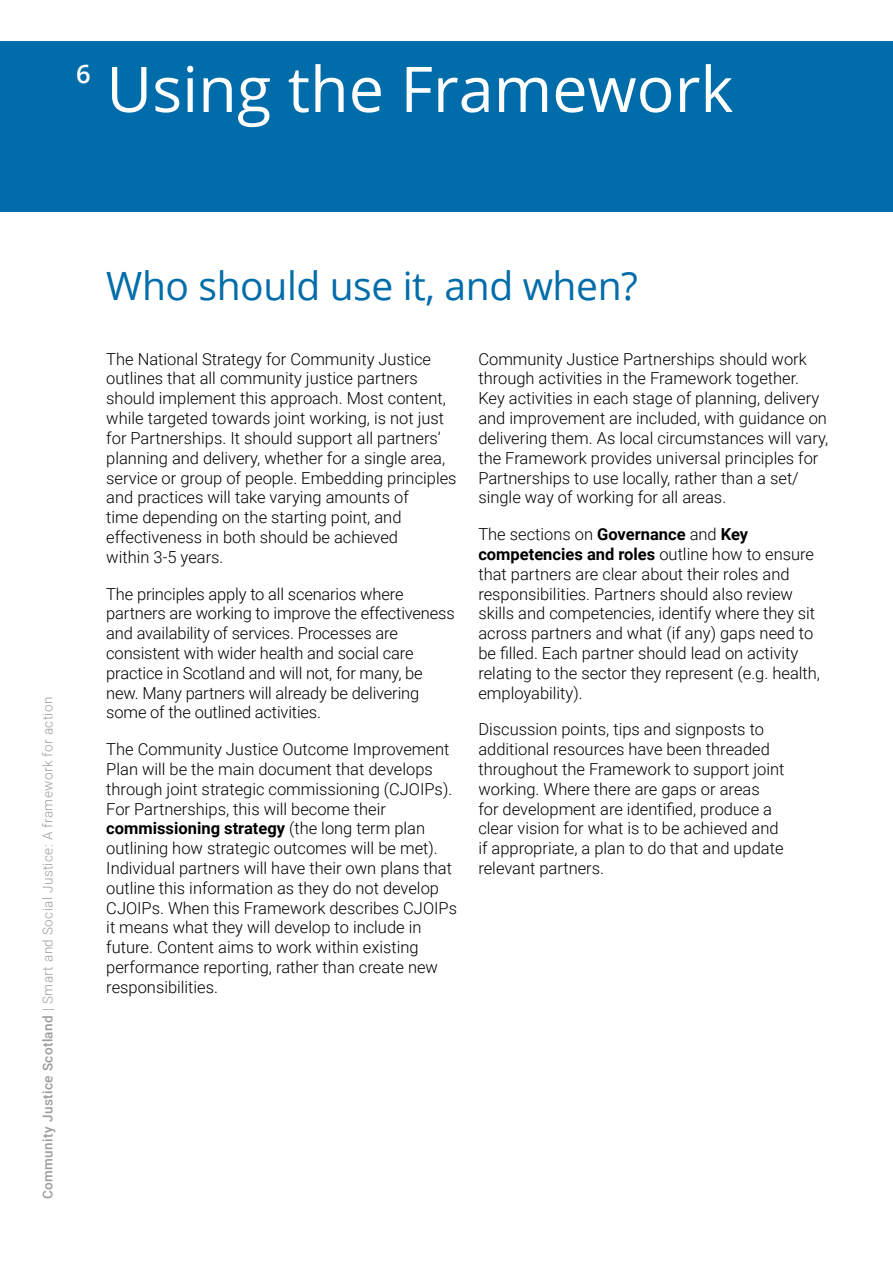
<style>
.page{position:relative;width:893px;height:1263px;background:#fff}
.page>*{position:absolute;margin:0;border:0;box-sizing:border-box;transform-origin:0 0}
.t1{font:63px "Open Sans";color:#fff}
.t2{font:39px "Open Sans";letter-spacing:-.01em;color:#006daa}
.t3{font:600 25.5px "Open Sans";color:#fff}
.t4{font:300 16.5px/19.8px "Roboto";color:#000}
.t5{font:300 13.5px "Roboto";letter-spacing:.03em;color:#9d9c9a}
.s1{font-weight:500}
.s2{font-weight:700}
</style>
<div class="page">
<div style="left:0;top:41px;width:893px;height:171px;background:#006daa"></div>
<h3 class="t3" style="left:76px;top:57px;width:16px">6</h3>
<h1 class="t1" style="left:106px;top:46px;width:629px">Using the Framework</h1>
<h1 class="t1" style="left:106px;top:46px;width:246px">Heading</h1>
<p class="t5" style="left:38px;top:1199px;width:504px;rotate:-90deg"><span class="s1">Community Justice Scotland</span> | Smart and Social Justice: A framework for action</p>
<h2 class="t2" style="left:106px;top:259px;width:533px">Who should use it, and when?</h2>
<p class="t4" style="left:106px;top:348px;width:352px">The National Strategy for Community Justice outlines that all community justice partners should implement this approach. Most content, while targeted towards joint working, is not just for Partnerships. It should support all partners’ planning and delivery, whether for a single area, service or group of people. Embedding principles and practices will take varying amounts of<br>time depending on the starting point, and effectiveness in both should be achieved<br>within 3-5 years.</p>
<p class="t4" style="left:106px;top:583px;width:350px">The principles apply to all scenarios where partners are working to improve the effectiveness and availability of services. Processes are consistent with wider health and social care practice in Scotland and will not, for many, be new. Many partners will already be delivering some of the outlined activities.</p>
<p class="t4" style="left:106px;top:739px;width:352px">The Community Justice Outcome Improvement Plan will be the main document that develops through joint strategic commissioning (CJOIPs).<br>For Partnerships, this will become their <span class="s2">commissioning strategy</span> (the long term plan outlining how strategic outcomes will be met).<br>Individual partners will have their own plans that outline this information as they do not develop CJOIPs. When this Framework describes CJOIPs it means what they will develop to include in future. Content aims to work within existing performance reporting, rather than create new responsibilities.</p>
<p class="t4" style="left:478px;top:348px;width:351px">Community Justice Partnerships should work through activities in the Framework together.<br>Key activities in each stage of planning, delivery and improvement are included, with guidance on delivering them. As local circumstances will vary, the Framework provides universal principles for Partnerships to use locally, rather than a set/ single way of working for all areas.</p>
<p class="t4" style="left:478px;top:524px;width:343px">The sections on <span class="s2">Governance</span> and <span class="s2">Key competencies and roles</span> outline how to ensure that partners are clear about their roles and responsibilities. Partners should also review skills and competencies, identify where they sit across partners and what (if any) gaps need to be filled. Each partner should lead on activity relating to the sector they represent (e.g. health, employability).</p>
<p class="t4" style="left:478px;top:719px;width:308px">Discussion points, tips and signposts to additional resources have been threaded throughout the Framework to support joint working. Where there are gaps or areas<br>for development are identified, produce a clear vision for what is to be achieved and if appropriate, a plan to do that and update relevant partners.</p>
</div>
